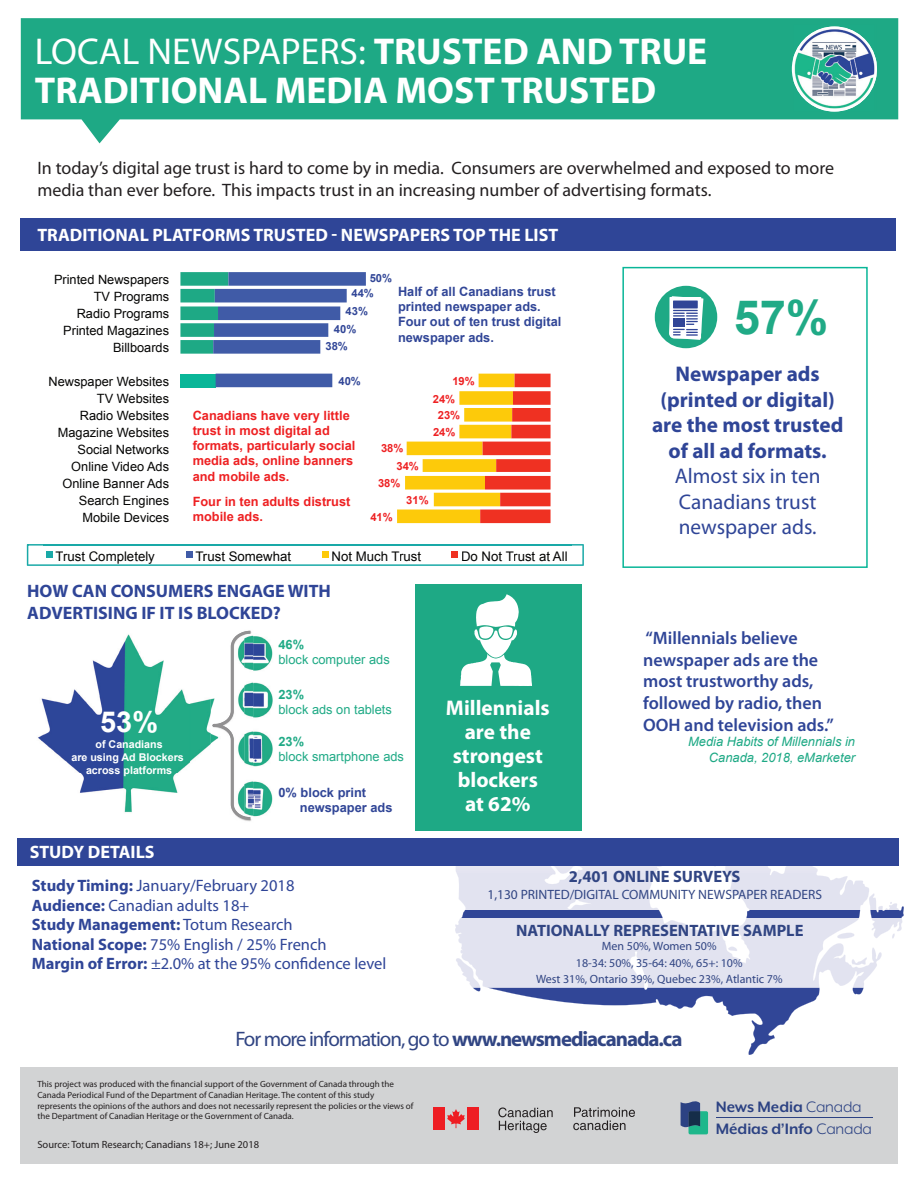
<style>
.page{position:relative;width:918px;height:1188px;background:#fff}
.page>*{position:absolute;margin:0;border:0;box-sizing:border-box;transform-origin:0 0}
.t1{font:700 47.25px "Arial";color:#20aa86}
.t2{font:37.5px "Myriad Pro";color:#fff}
.t3{font:700 37.5px "Myriad";color:#fff}
.t4{font:700 28.95px "Arial";color:#fff}
.t5{font:700 21.3px/25.5px "Myriad Pro";color:#2f4597;text-align:center}
.t6{font:21.3px/25.5px "Myriad Pro";color:#2f4597}
.t7{font:700 21.3px/24px "Myriad Pro";color:#fff;text-align:center}
.t8{font:21px "Myriad Pro";letter-spacing:-.05em;color:#314583}
.t9{font:18px/21.6px "Myriad Pro";color:#231f20}
.t10{font:600 18px/21.6px "Myriad Pro";color:#2f4597}
.t11{font:700 18px "Myriad Pro";color:#fff}
.t12{font:700 18px/21.6px "Myriad Pro";color:#2f4597}
.t13{font:700 17.4px/21.9px "Mr Eaves XL Mod OT";letter-spacing:-.005em;color:#2c4283}
.t14{font:16.5px/19.5px "Myriad Pro";color:#2f4597}
.t15{font:700 16.5px "Myriad Pro";color:#314583}
.t16{font:13.5px "Myriad Pro";color:#314583}
.t17{font:13.2px "Arial";color:#050504}
.t18{font:12.9px "Arial";color:#20aa86}
.t19{font:italic 12.9px/15.5px "Arial";color:#1ea985;text-align:right}
.t20{font:700 12.9px/15px "Arial";color:#314697}
.t21{font:700 12.9px "Arial";color:#20aa86}
.t22{font:12.75px/17px "Arial";color:#050504;text-align:right}
.t23{font:700 12.75px/15.1px "Arial";color:#ee2123}
.t24{font:700 12.75px/15.1px "Arial";color:#314697}
.t25{font:12px/16.5px "Myriad Pro";color:#314583;text-align:center}
.t26{font:700 11.25px/18.1px "Arial";color:#ee2123}
.t27{font:700 11.25px/14.9px "Arial";color:#314697}
.t28{font:700 10.65px/12.9px "Arial";color:#fff;text-align:center}
.t29{font:10.5px "Myriad Pro";color:#231f20}
.t30{font:9px/10.8px "Myriad Pro";color:#231f20}
.s1{font-family:"Myriad";font-weight:700}
.s2{font-weight:700}
.s3{font-weight:400}
</style>
<div class="page">
<div style="left:415px;top:584px;width:167px;height:246px;background:#1ea985"></div>
<div style="left:21px;top:1067px;width:877px;height:96px;background:#d2d3d4"></div>
<svg style="left:477px;top:991px;width:386px;height:18px"></svg>
<svg style="left:498px;top:1107px;width:55px;height:26px"></svg>
<svg style="left:573px;top:1107px;width:62px;height:23px"></svg>
<div style="left:433px;top:1107px;width:12px;height:23px;background:#ee1d23"></div>
<div style="left:467px;top:1107px;width:12px;height:23px;background:#ee1d23"></div>
<svg style="left:447px;top:1109px;width:18px;height:19px"></svg>
<svg style="left:455px;top:866px;width:449px;height:125px"></svg>
<div style="left:17px;top:838px;width:882px;height:28px;background:#2f4597"></div>
<hr style="left:716px;top:1118px;width:156px;height:1px;background:#2c4283">
<svg style="left:681px;top:1101px;width:27px;height:33px"></svg>
<svg style="left:21px;top:18px;width:877px;height:125px;fill:#1ea985"></svg>
<svg style="left:792px;top:24px;width:85px;height:88px"></svg>
<img style="left:794px;top:26px;width:82px;height:86px">
<div style="left:21px;top:218px;width:875px;height:33px;background:#2f4597"></div>
<div style="left:655px;top:286px;width:62px;height:62px;background:#1ea985;border-radius:50%"></div>
<svg style="left:669px;top:296px;width:34px;height:44px"></svg>
<div style="left:622px;top:267px;width:246px;height:301px;border:2px solid #09b698"></div>
<img style="left:38px;top:634px;width:173px;height:179px">
<img style="left:211px;top:698px;width:2px;height:45px">
<svg style="left:213px;top:698px;width:5px;height:44px"></svg>
<img style="left:244px;top:630px;width:29px;height:191px">
<img style="left:218px;top:631px;width:32px;height:189px">
<svg style="left:460px;top:594px;width:72px;height:92px"></svg>
<svg style="left:27px;top:544px;width:557px;height:22px"></svg>
<div style="left:462px;top:551px;width:40px;height:10px;background:#fff"></div>
<div style="left:506px;top:551px;width:7px;height:10px;background:#fff"></div>
<div style="left:514px;top:552px;width:36px;height:9px;background:#fff"></div>
<div style="left:553px;top:551px;width:15px;height:10px;background:#fff"></div>
<div style="left:180px;top:374px;width:35px;height:14px;background:#09b698"></div>
<svg style="left:180px;top:272px;width:186px;height:115px"></svg>
<svg style="left:397px;top:374px;width:154px;height:149px"></svg>
<h2 class="t2" style="left:35px;top:31px;width:674px">LOCAL NEWSPAPERS: <span class="s1">TRUSTED AND TRUE</span></h2>
<h2 class="t3" style="left:35px;top:71px;width:623px">TRADITIONAL MEDIA MOST TRUSTED</h2>
<h3 class="t9" style="left:37px;top:158px;width:798px">In today’s digital age trust is hard to come by in media. Consumers are overwhelmed and exposed to more media than ever before. This impacts trust in an increasing number of advertising formats.</h3>
<h3 class="t11" style="left:37px;top:225px;width:522px">TRADITIONAL PLATFORMS TRUSTED NEWSPAPERS TOP THE LIST</h3>
<h3 class="t22" style="left:54px;top:271px;width:117px">Printed Newspapers<br>TV Programs<br>Radio Programs<br>Printed Magazines<br>Billboards</h3>
<h3 class="t22" style="left:49px;top:373px;width:122px">Newspaper Websites<br>TV Websites<br>Radio Websites<br>Magazine Websites<br>Social Networks<br>Online Video Ads<br>Online Banner Ads<br>Search Engines<br>Mobile Devices</h3>
<p class="t27" style="left:352px;top:271px;width:42px;text-indent:18px">50%<br>44%</p>
<p class="t27" style="left:346px;top:304px;width:24px">43%</p>
<h3 class="t24" style="left:398px;top:284px;width:165px">Half of all Canadians trust printed newspaper ads.<br>Four out of ten trust digital newspaper ads.</h3>
<p class="t27" style="left:334px;top:322px;width:24px">40%</p>
<p class="t27" style="left:325px;top:339px;width:24px">38%</p>
<p class="t27" style="left:339px;top:373px;width:24px">40%</p>
<h3 class="t23" style="left:193px;top:408px;width:164px">Canadians have very little trust in most digital ad formats, particularly social media ads, online banners and mobile ads.</h3>
<h3 class="t23" style="left:193px;top:494px;width:159px">Four in ten adults distrust mobile ads.</h3>
<p class="t26" style="left:433px;top:372px;width:44px;text-indent:20px">19%<br>24%</p>
<p class="t26" style="left:433px;top:407px;width:29px;line-height:16.6px;text-align:center">23%<br>24%</p>
<p class="t26" style="left:397px;top:440px;width:24px;text-indent:-15px">38%<br>34%</p>
<p class="t26" style="left:406px;top:491px;width:24px">31%</p>
<p class="t26" style="left:370px;top:509px;width:24px">41%</p>
<p class="t26" style="left:378px;top:475px;width:24px">38%</p>
<h3 class="t17" style="left:55px;top:548px;width:101px">Trust Completely</h3>
<h3 class="t17" style="left:195px;top:548px;width:97px">Trust Somewhat</h3>
<h3 class="t17" style="left:332px;top:548px;width:91px">Not Much Trust</h3>
<h3 class="t17" style="left:461px;top:548px;width:108px">Do Not Trust at All</h3>
<h3 class="t12" style="left:27px;top:580px;width:305px">HOW CAN CONSUMERS ENGAGE WITH<br>ADVERTISING IF IT IS BLOCKED?</h3>
<h3 class="t4" style="left:100px;top:703px;width:59px">53%</h3>
<p class="t28" style="left:71px;top:739px;width:114px">of Canadians<br>are using Ad Blockers across platforms</p>
<h3 class="t11" style="left:30px;top:842px;width:126px">STUDY DETAILS</h3>
<h3 class="t21" style="left:278px;top:636px;width:27px">46%</h3>
<h3 class="t18" style="left:278px;top:651px;width:113px">block computer ads</h3>
<h3 class="t21" style="left:278px;top:686px;width:27px">23%</h3>
<h3 class="t18" style="left:278px;top:701px;width:115px">block ads on tablets</h3>
<h3 class="t21" style="left:278px;top:733px;width:27px">23%</h3>
<h3 class="t18" style="left:278px;top:748px;width:127px">block smartphone ads</h3>
<h3 class="t20" style="left:300px;top:786px;width:94px;text-indent:-21px">0% block print newspaper ads</h3>
<h3 class="t7" style="left:446px;top:697px;width:105px">Millennials are the strongest blockers at 62%</h3>
<h1 class="t1" style="left:734px;top:286px;width:96px">57%</h1>
<h3 class="t5" style="left:652px;top:362px;width:193px">Newspaper ads (printed or digital) are the most trusted of all ad formats.</h3>
<h3 class="t6" style="left:675px;top:464px;width:147px">Almost six in ten<br>Canadians trust newspaper ads.</h3>
<h3 class="t10" style="left:643px;top:628px;width:192px">“Millennials believe newspaper ads are the most trustworthy ads, followed by radio, then<br>OOH and television ads.”</h3>
<h3 class="t19" style="left:688px;top:734px;width:169px">Media Habits of Millennials in<br>Canada, 2018, eMarketer</h3>
<h3 class="t14" style="left:32px;top:876px;width:356px"><span class="s2">Study Timing:</span> January/February 2018<br><span class="s2">Audience:</span> Canadian adults 18+<br><span class="s2">Study Management:</span> Totum Research<br><span class="s2">National Scope:</span> 75% English / 25% French<br><span class="s2">Margin of Error:</span> ±2.0% at the 95% confidence level</h3>
<h3 class="t15" style="left:569px;top:868px;width:173px">2,401 ONLINE SURVEYS</h3>
<h3 class="t16" style="left:487px;top:887px;width:336px">1,130 PRINTED/DIGITAL COMMUNITY NEWSPAPER READERS</h3>
<h3 class="t15" style="left:516px;top:921px;width:289px">NATIONALLY REPRESENTATIVE SAMPLE</h3>
<h3 class="t25" style="left:536px;top:938px;width:248px">Men 50%, Women 50%<br>18-34: 50%, 35-64: 40%, 65+: 10%<br>West 31%, Ontario 39%, Quebec 23%, Atlantic 7%</h3>
<h3 class="t8" style="left:235px;top:1028px;width:449px">For more information, go to <span class="s1">www.newsmediacanada.ca</span></h3>
<p class="t30" style="left:37px;top:1079px;width:378px">This project was produced with the financial support of the Government of Canada through the Canada Periodical Fund of the Department of Canadian Heritage. The content of this study represents the opinions of the authors and does not necessarily represent the policies or the views of the Department of Canadian Heritage or the Government of Canada.</p>
<p class="t29" style="left:37px;top:1139px;width:223px">Source: Totum Research; Canadians 18+; June 2018</p>
<h3 class="t13" style="left:716px;top:1096px;width:158px">News Media <span class="s3">Canada<br></span>Médias d’Info <span class="s3">Canada</span></h3>
</div>
